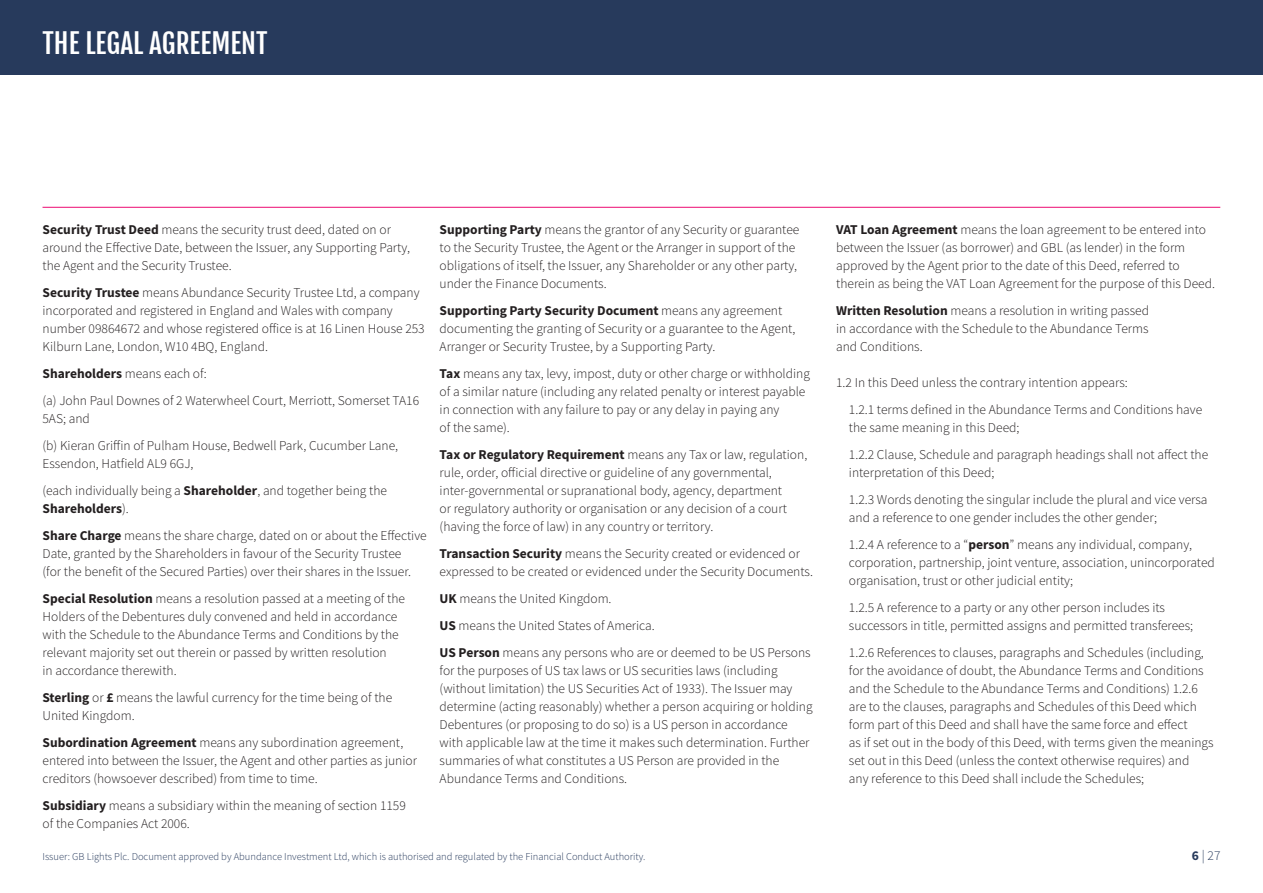
<style>
.page{position:relative;width:1263px;height:893px;background:#fff}
.page>*{position:absolute;margin:0;border:0;box-sizing:border-box;transform-origin:0 0}
.t1{font:27px "Fjalla One";color:#fff}
.t2{font:300 13.5px/18px "Source Sans Pro";color:#231f20}
.t3{font:700 13.5px "Source Sans Pro";color:#231f20}
.t4{font:300 13.5px "Source Sans Pro";color:#273a5c}
.t5{font:300 10.5px "Source Sans Pro";color:#273a5c}
.s1{font-weight:700}
.s2{font-weight:300}
</style>
<div class="page">
<div style="left:0;top:0;width:1263px;height:74px;background:#273a5c"></div>
<hr style="left:43px;top:207px;width:1177px;height:1px;background:#ed0972">
<h1 class="t1" style="left:43px;top:27px;width:227px">THE LEGAL AGREEMENT</h1>
<p class="t2" style="left:43px;top:221px;width:369px"><span class="s1">Security Trust Deed</span> means the security trust deed, dated on or around the Effective Date, between the Issuer, any Supporting Party, the Agent and the Security Trustee.</p>
<p class="t2" style="left:43px;top:284px;width:384px"><span class="s1">Security Trustee</span> means Abundance Security Trustee Ltd, a company incorporated and registered in England and Wales with company number 09864672 and whose registered office is at 16 Linen House 253<br>Kilburn Lane, London, W10 4BQ, England.</p>
<p class="t3" style="left:43px;top:364px;width:166px">Shareholders <span class="s2">means each of:</span></p>
<p class="t2" style="left:43px;top:392px;width:378px">(a) John Paul Downes of 2 Waterwheel Court, Merriott, Somerset TA16<br>5AS; and</p>
<p class="t2" style="left:43px;top:437px;width:357px">(b) Kieran Griffin of Pulham House, Bedwell Park, Cucumber Lane,<br>Essendon, Hatfield AL9 6GJ,</p>
<p class="t2" style="left:43px;top:482px;width:346px">(each individually being a <span class="s1">Shareholder</span>, and together being the<br><span class="s1">Shareholders</span>).</p>
<p class="t2" style="left:43px;top:527px;width:386px"><span class="s1">Share Charge</span> means the share charge, dated on or about the Effective<br>Date, granted by the Shareholders in favour of the Security Trustee</p>
<p class="t2" style="left:43px;top:563px;width:370px">(for the benefit of the Secured Parties) over their shares in the Issuer.</p>
<p class="t2" style="left:43px;top:590px;width:364px"><span class="s1">Special Resolution</span> means a resolution passed at a meeting of the<br>Holders of the Debentures duly convened and held in accordance</p>
<p class="t2" style="left:43px;top:626px;width:358px">with the Schedule to the Abundance Terms and Conditions by the relevant majority set out therein or passed by written resolution</p>
<p class="t2" style="left:43px;top:662px;width:136px">in accordance therewith.</p>
<p class="t2" style="left:43px;top:689px;width:351px"><span class="s1">Sterling</span> or <span class="s1">£</span> means the lawful currency for the time being of the<br>United Kingdom.</p>
<p class="t2" style="left:43px;top:734px;width:376px"><span class="s1">Subordination Agreement</span> means any subordination agreement, entered into between the Issuer, the Agent and other parties as junior creditors (howsoever described) from time to time.</p>
<p class="t2" style="left:43px;top:797px;width:365px"><span class="s1">Subsidiary</span> means a subsidiary within the meaning of section 1159</p>
<p class="t2" style="left:43px;top:815px;width:149px">of the Companies Act 2006.</p>
<p class="t2" style="left:440px;top:221px;width:361px"><span class="s1">Supporting Party</span> means the grantor of any Security or guarantee to the Security Trustee, the Agent or the Arranger in support of the obligations of itself, the Issuer, any Shareholder or any other party, under the Finance Documents.</p>
<p class="t2" style="left:440px;top:302px;width:357px"><span class="s1">Supporting Party Security Document</span> means any agreement documenting the granting of Security or a guarantee to the Agent,<br>Arranger or Security Trustee, by a Supporting Party.</p>
<p class="t2" style="left:440px;top:365px;width:372px"><span class="s1">Tax</span> means any tax, levy, impost, duty or other charge or withholding</p>
<p class="t2" style="left:440px;top:383px;width:367px">of a similar nature (including any related penalty or interest payable</p>
<p class="t2" style="left:440px;top:401px;width:341px">in connection with any failure to pay or any delay in paying any</p>
<p class="t2" style="left:440px;top:419px;width:72px">of the same).</p>
<p class="t2" style="left:440px;top:446px;width:369px"><span class="s1">Tax or Regulatory Requirement</span> means any Tax or law, regulation, rule, order, official directive or guideline of any governmental,</p>
<p class="t2" style="left:440px;top:482px;width:344px">inter-governmental or supranational body, agency, department</p>
<p class="t2" style="left:440px;top:500px;width:349px">or regulatory authority or organisation or any decision of a court (having the force of law) in any country or territory.</p>
<p class="t2" style="left:440px;top:545px;width:375px"><span class="s1">Transaction Security</span> means the Security created or evidenced or expressed to be created or evidenced under the Security Documents.</p>
<p class="t2" style="left:440px;top:590px;width:173px"><span class="s1">UK</span> means the United Kingdom.</p>
<p class="t2" style="left:440px;top:617px;width:217px"><span class="s1">US</span> means the United States of America.</p>
<p class="t2" style="left:440px;top:644px;width:375px"><span class="s1">US Person</span> means any persons who are or deemed to be US Persons for the purposes of US tax laws or US securities laws (including (without limitation) the US Securities Act of 1933). The Issuer may determine (acting reasonably) whether a person acquiring or holding Debentures (or proposing to do so) is a US person in accordance with applicable law at the time it makes such determination. Further summaries of what constitutes a US Person are provided in the Abundance Terms and Conditions.</p>
<p class="t2" style="left:836px;top:221px;width:380px"><span class="s1">VAT Loan Agreement</span> means the loan agreement to be entered into between the Issuer (as borrower) and GBL (as lender) in the form approved by the Agent prior to the date of this Deed, referred to therein as being the VAT Loan Agreement for the purpose of this Deed.</p>
<p class="t2" style="left:836px;top:302px;width:314px"><span class="s1">Written Resolution</span> means a resolution in writing passed</p>
<p class="t2" style="left:836px;top:320px;width:314px">in accordance with the Schedule to the Abundance Terms</p>
<p class="t2" style="left:836px;top:338px;width:88px">and Conditions.</p>
<p class="t2" style="left:836px;top:374px;width:293px">1.2 In this Deed unless the contrary intention appears:</p>
<p class="t2" style="left:849px;top:401px;width:355px">1.2.1 terms defined in the Abundance Terms and Conditions have the same meaning in this Deed;</p>
<p class="t2" style="left:849px;top:446px;width:361px">1.2.2 Clause, Schedule and paragraph headings shall not affect the interpretation of this Deed;</p>
<p class="t2" style="left:849px;top:491px;width:360px">1.2.3 Words denoting the singular include the plural and vice versa and a reference to one gender includes the other gender;</p>
<p class="t2" style="left:849px;top:536px;width:367px">1.2.4 A reference to a “<span class="s1">person</span>” means any individual, company, corporation, partnership, joint venture, association, unincorporated organisation, trust or other judicial entity;</p>
<p class="t2" style="left:849px;top:599px;width:346px">1.2.5 A reference to a party or any other person includes its successors in title, permitted assigns and permitted transferees;</p>
<p class="t2" style="left:849px;top:644px;width:356px">1.2.6 References to clauses, paragraphs and Schedules (including, for the avoidance of doubt, the Abundance Terms and Conditions and the Schedule to the Abundance Terms and Conditions) 1.2.6 are to the clauses, paragraphs and Schedules of this Deed which form part of this Deed and shall have the same force and effect</p>
<p class="t2" style="left:849px;top:734px;width:366px">as if set out in the body of this Deed, with terms given the meanings</p>
<p class="t2" style="left:849px;top:752px;width:342px">set out in this Deed (unless the context otherwise requires) and</p>
<p class="t2" style="left:849px;top:770px;width:297px">any reference to this Deed shall include the Schedules;</p>
<p class="t5" style="left:43px;top:850px;width:604px">Issuer: GB Lights Plc. Document approved by Abundance Investment Ltd, which is authorised and regulated by the Financial Conduct Authority.</p>
<p class="t4" style="left:1192px;top:847px;width:30px"><span class="s1">6</span> | 27</p>
</div>
